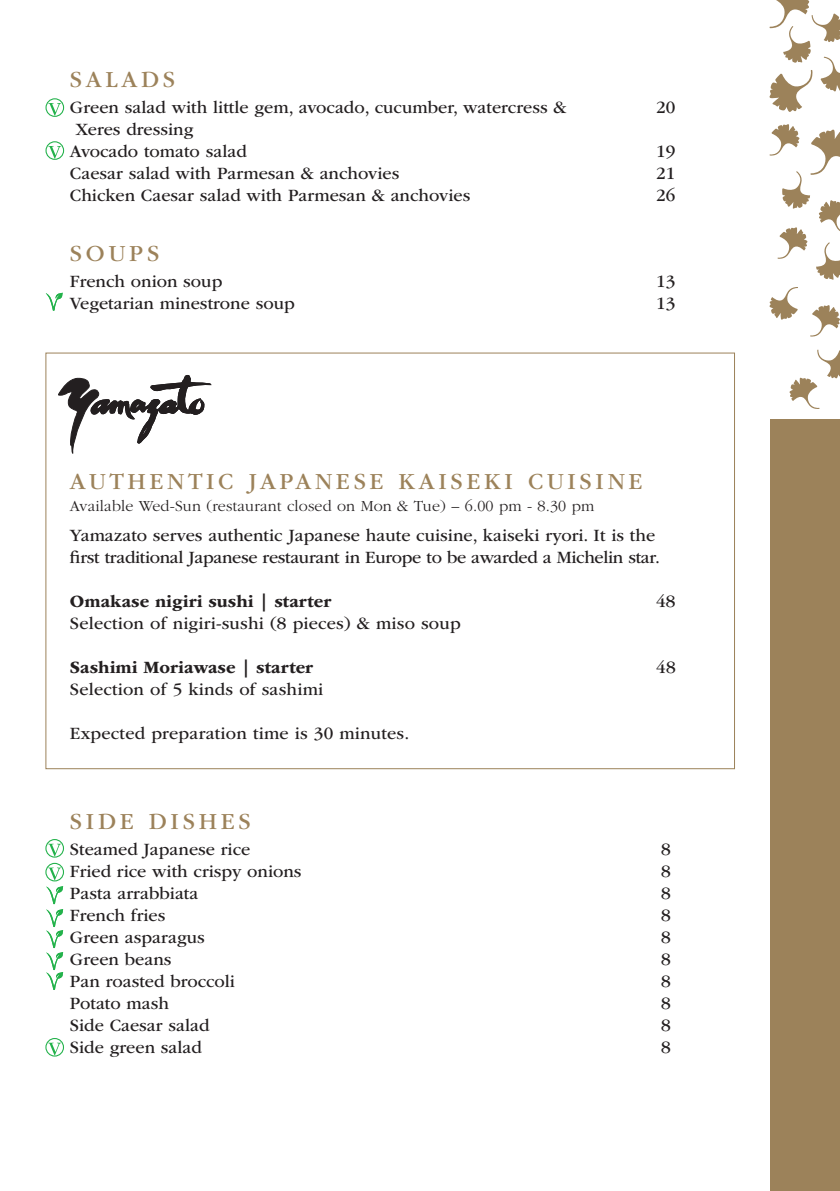
<style>
.page{position:relative;width:840px;height:1191px;background:#fff}
.page>*{position:absolute;margin:0;border:0;box-sizing:border-box;transform-origin:0 0}
.Header_2___12pt_15pt{font:24px "ITC Garamond Std";letter-spacing:.15em;color:#9c825a}
.Header_2___12pt_15pt-2{font:18px "ITC Garamond Std";color:#231f20}
.Body_text___9pt___11pt{font:18px "ITC Garamond Std";color:#231f20}
.Body_text___9pt___11pt-2{font:18px "ITC Garamond Std";letter-spacing:-.02em;color:#231f20}
.Body_text___9pt___11pt-3{font:700 18px "ITC Garamond Std";color:#231f20}
.Body_text___9pt___11pt-4{font:300 16px "ITC Garamond Std";letter-spacing:.01em;color:#231f20}
</style>
<div class="page">
<div style="left:769px;top:419px;width:70px;height:772px;background:#9c825a"></div>
<svg style="left:769px;top:287px;width:28px;height:33px"></svg>
<svg style="left:789px;top:349px;width:50px;height:60px"></svg>
<svg style="left:810px;top:305px;width:29px;height:32px"></svg>
<svg style="left:769px;top:124px;width:70px;height:156px"></svg>
<svg style="left:769px;top:0;width:70px;height:112px"></svg>
<div style="left:45px;top:98px;width:19px;height:19px;border:1px solid #23b24b;border-radius:50%"></div>
<svg style="left:48px;top:103px;width:13px;height:13px"></svg>
<div style="left:45px;top:141px;width:19px;height:19px;border:1px solid #23b24b;border-radius:50%"></div>
<svg style="left:48px;top:146px;width:13px;height:13px"></svg>
<svg style="left:46px;top:293px;width:17px;height:18px"></svg>
<svg style="left:58px;top:375px;width:154px;height:79px"></svg>
<div style="left:45px;top:839px;width:19px;height:18px;border:1px solid #23b24b;border-radius:50%"></div>
<svg style="left:48px;top:843px;width:13px;height:13px"></svg>
<div style="left:45px;top:863px;width:19px;height:18px;border:1px solid #23b24b;border-radius:50%"></div>
<svg style="left:48px;top:867px;width:13px;height:13px"></svg>
<div style="left:45px;top:1038px;width:19px;height:18px;border:1px solid #23b24b;border-radius:50%"></div>
<svg style="left:48px;top:1042px;width:13px;height:13px"></svg>
<svg style="left:46px;top:886px;width:17px;height:104px"></svg>
<p class="Header_2___12pt_15pt" style="left:70px;top:66px;width:107px">SALADS</p>
<p class="Header_2___12pt_15pt-2" style="left:70px;top:97px;width:498px">Green salad with little gem, avocado, cucumber, watercress &amp;</p>
<p class="Header_2___12pt_15pt-2" style="left:656px;top:97px;width:21px">20</p>
<p class="Header_2___12pt_15pt-2" style="left:76px;top:119px;width:119px">Xeres dressing</p>
<p class="Header_2___12pt_15pt-2" style="left:70px;top:141px;width:178px">Avocado tomato salad</p>
<p class="Header_2___12pt_15pt-2" style="left:656px;top:141px;width:21px">19</p>
<p class="Header_2___12pt_15pt-2" style="left:70px;top:163px;width:331px">Caesar salad with Parmesan &amp; anchovies</p>
<p class="Header_2___12pt_15pt-2" style="left:656px;top:163px;width:21px">21</p>
<p class="Header_2___12pt_15pt-2" style="left:70px;top:185px;width:401px">Chicken Caesar salad with Parmesan &amp; anchovies</p>
<p class="Header_2___12pt_15pt-2" style="left:656px;top:185px;width:21px">26</p>
<p class="Header_2___12pt_15pt" style="left:70px;top:240px;width:91px">SOUPS</p>
<p class="Header_2___12pt_15pt-2" style="left:70px;top:271px;width:154px">French onion soup</p>
<p class="Header_2___12pt_15pt-2" style="left:656px;top:271px;width:21px">13</p>
<p class="Header_2___12pt_15pt-2" style="left:70px;top:293px;width:226px">Vegetarian minestrone soup</p>
<p class="Header_2___12pt_15pt-2" style="left:656px;top:293px;width:21px">13</p>
<p class="Header_2___12pt_15pt" style="left:70px;top:468px;width:574px">AUTHENTIC JAPANESE KAISEKI CUISINE</p>
<p class="Body_text___9pt___11pt-4" style="left:70px;top:497px;width:525px">Available Wed-Sun (restaurant closed on Mon &amp; Tue) – 6.00 pm - 8.30 pm</p>
<p class="Body_text___9pt___11pt" style="left:70px;top:525px;width:586px">Yamazato serves authentic Japanese haute cuisine, kaiseki ryori. It is the</p>
<p class="Body_text___9pt___11pt-2" style="left:70px;top:547px;width:591px">first traditional Japanese restaurant in Europe to be awarded a Michelin star.</p>
<p class="Body_text___9pt___11pt-3" style="left:70px;top:591px;width:263px">Omakase nigiri sushi | starter</p>
<p class="Body_text___9pt___11pt" style="left:656px;top:591px;width:21px">48</p>
<p class="Body_text___9pt___11pt" style="left:70px;top:613px;width:392px">Selection of nigiri-sushi (8 pieces) &amp; miso soup</p>
<p class="Body_text___9pt___11pt-3" style="left:70px;top:657px;width:244px">Sashimi Moriawase | starter</p>
<p class="Body_text___9pt___11pt" style="left:655px;top:657px;width:21px">48</p>
<p class="Body_text___9pt___11pt" style="left:70px;top:679px;width:254px">Selection of 5 kinds of sashimi</p>
<p class="Header_2___12pt_15pt-2" style="left:70px;top:723px;width:341px">Expected preparation time is 30 minutes.</p>
<p class="Header_2___12pt_15pt" style="left:70px;top:808px;width:182px">SIDE DISHES</p>
<p class="Header_2___12pt_15pt-2" style="left:70px;top:839px;width:182px">Steamed Japanese rice</p>
<p class="Header_2___12pt_15pt-2" style="left:660px;top:839px;width:11px">8</p>
<p class="Header_2___12pt_15pt-2" style="left:70px;top:861px;width:233px">Fried rice with crispy onions</p>
<p class="Header_2___12pt_15pt-2" style="left:660px;top:861px;width:11px">8</p>
<p class="Header_2___12pt_15pt-2" style="left:70px;top:883px;width:130px">Pasta arrabbiata</p>
<p class="Header_2___12pt_15pt-2" style="left:660px;top:883px;width:11px">8</p>
<p class="Header_2___12pt_15pt-2" style="left:70px;top:905px;width:97px">French fries</p>
<p class="Header_2___12pt_15pt-2" style="left:660px;top:905px;width:11px">8</p>
<p class="Header_2___12pt_15pt-2" style="left:70px;top:927px;width:136px">Green asparagus</p>
<p class="Header_2___12pt_15pt-2" style="left:660px;top:927px;width:11px">8</p>
<p class="Header_2___12pt_15pt-2" style="left:70px;top:949px;width:103px">Green beans</p>
<p class="Header_2___12pt_15pt-2" style="left:660px;top:949px;width:11px">8</p>
<p class="Header_2___12pt_15pt-2" style="left:70px;top:971px;width:166px">Pan roasted broccoli</p>
<p class="Header_2___12pt_15pt-2" style="left:660px;top:971px;width:11px">8</p>
<p class="Header_2___12pt_15pt-2" style="left:70px;top:993px;width:101px">Potato mash</p>
<p class="Header_2___12pt_15pt-2" style="left:660px;top:993px;width:11px">8</p>
<p class="Header_2___12pt_15pt-2" style="left:70px;top:1015px;width:141px">Side Caesar salad</p>
<p class="Header_2___12pt_15pt-2" style="left:660px;top:1015px;width:11px">8</p>
<p class="Header_2___12pt_15pt-2" style="left:70px;top:1037px;width:133px">Side green salad</p>
<p class="Header_2___12pt_15pt-2" style="left:660px;top:1037px;width:11px">8</p>
</div>
